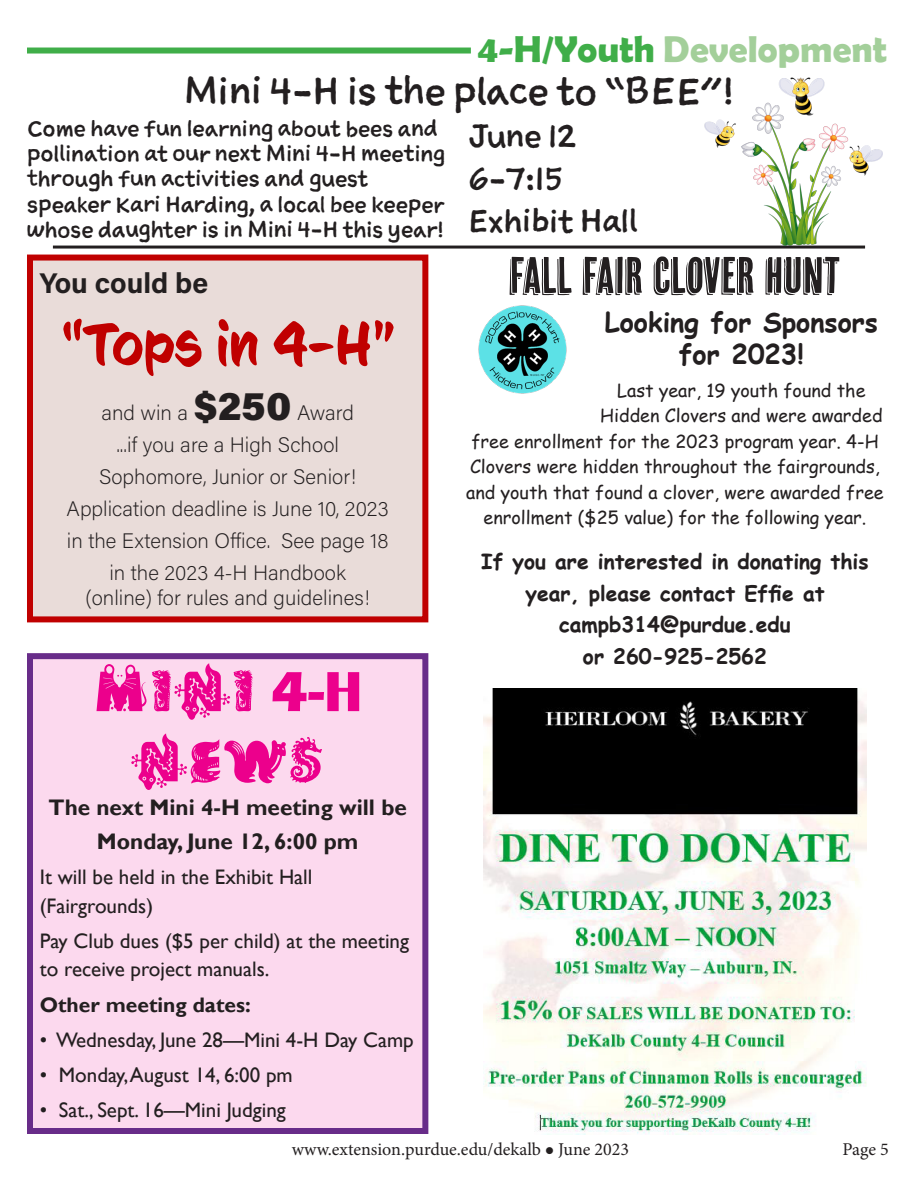
<style>
.page{position:relative;width:918px;height:1188px;background:#fff}
.page>*{position:absolute;margin:0;border:0;box-sizing:border-box;transform-origin:0 0}
.t1{font:60px "CC Sign Language";color:#c00000}
.t2{font:58.5px/70.2px "Critter Std";color:#ec008c;text-align:center}
.t3{font:51px "Cheap Pine";color:#231f20}
.t4{font:700 37.5px "Berlin Sans FB Demi";color:#a3cf9a}
.t5{font:36px "Sketchnote Text";color:#231f20}
.t6{font:30px "Sketchnote Text";color:#231f20}
.t7{font:700 28.5px "Acumin Pro";color:#231f20}
.t8{font:700 27px/32.4px "Comic Sans MS";color:#231f20;text-align:center}
.t9{font:700 22.5px "Gill Sans";color:#231f20}
.t10{font:21px/28.5px "Gill Sans";color:#231f20}
.t11{font:21px "Acumin Variable Concept";color:#231f20}
.t12{font:21px/25.2px "Sketchnote Text";color:#231f20}
.t13{font:700 21px/31.5px "Comic Sans MS";color:#231f20;text-align:center}
.t14{font:700 21px "Gill Sans";color:#231f20}
.t15{font:18px "Comic Sans MS";color:#231f20}
.t16{font:18px "Minion Pro";color:#231f20}
.s1{color:#40ae49}
.s2{font-size:40.5px}
.s3{font-family:"Eras ITC";font-weight:700}
.s4{font-family:"Britannic";font-weight:700}
</style>
<div class="page">
<div style="left:27px;top:48px;width:444px;height:6px;background:#40ae49"></div>
<div style="left:30px;top:656px;width:395px;height:475px;background:#fcd9ee"></div>
<div style="left:27px;top:653px;width:401px;height:481px;border:6px solid #682c89"></div>
<img style="left:478px;top:305px;width:89px;height:89px">
<div style="left:30px;top:258px;width:395px;height:361px;background:#e9dcd9"></div>
<div style="left:27px;top:255px;width:401px;height:367px;border:6px solid #c00000"></div>
<img style="left:483px;top:688px;width:384px;height:446px">
<hr style="left:53px;top:246px;width:812px;height:3px;background:#231f20">
<img style="left:705px;top:77px;width:178px;height:169px">
<h3 class="t4" style="left:477px;top:27px;width:411px"><span class="s1">4-H/Youth</span> Development</h3>
<p class="t5" style="left:184px;top:67px;width:552px">Mini 4-H is the place to “BEE”!</p>
<p class="t12" style="left:27px;top:115px;width:420px">Come have fun learning about bees and pollination at our next Mini 4-H meeting through fun activities and guest speaker Kari Harding, a local bee keeper whose daughter is in Mini 4-H this year!</p>
<p class="t6" style="left:468px;top:116px;width:110px">June 12</p>
<p class="t6" style="left:468px;top:158px;width:98px">6-7:15</p>
<p class="t6" style="left:468px;top:201px;width:171px">Exhibit Hall</p>
<p class="t7" style="left:40px;top:263px;width:170px">You could be</p>
<p class="t1" style="left:60px;top:311px;width:336px">“Tops in 4-H”</p>
<p class="t11" style="left:101px;top:399px;width:254px">and win a <span class="s2">$250</span> Award</p>
<p class="t11" style="left:116px;top:431px;width:224px">...if you are a High School</p>
<p class="t11" style="left:99px;top:463px;width:259px">Sophomore, Junior or Senior!</p>
<p class="t11" style="left:67px;top:494px;width:324px">Application deadline is June 10, 2023</p>
<p class="t11" style="left:67px;top:526px;width:323px">in the Extension Office. See page 18</p>
<p class="t11" style="left:109px;top:558px;width:238px">in the 2023 4-H Handbook</p>
<p class="t11" style="left:85px;top:584px;width:286px">(online) for rules and guidelines!</p>
<p class="t2" style="left:93px;top:656px;width:271px">MINI <span class="s3">4-</span><span class="s4">H<br></span>NEWS</p>
<p class="t9" style="left:49px;top:794px;width:360px">The next Mini 4-H meeting will be</p>
<p class="t9" style="left:97px;top:828px;width:263px">Monday, June 12, 6:00 pm</p>
<p class="t10" style="left:40px;top:863px;width:274px">It will be held in the Exhibit Hall (Fairgrounds)</p>
<p class="t10" style="left:40px;top:927px;width:371px">Pay Club dues ($5 per child) at the meeting to receive project manuals.</p>
<p class="t14" style="left:40px;top:992px;width:213px">Other meeting dates:</p>
<p class="t10" style="left:40px;top:1026px;width:376px">• Wednesday, June 28—Mini 4-H Day Camp</p>
<p class="t10" style="left:40px;top:1061px;width:255px">• Monday, August 14, 6:00 pm</p>
<p class="t10" style="left:40px;top:1096px;width:248px">• Sat., Sept. 16—Mini Judging</p>
<p class="t3" style="left:509px;top:247px;width:333px">FALL FAIR CLOVER HUNT</p>
<p class="t8" style="left:605px;top:305px;width:275px">Looking for Sponsors for 2023!</p>
<p class="t15" style="left:617px;top:377px;width:250px">Last year, 19 youth found the</p>
<p class="t15" style="left:600px;top:402px;width:284px">Hidden Clovers and were awarded</p>
<p class="t15" style="left:471px;top:428px;width:409px">free enrollment for the 2023 program year. 4-H</p>
<p class="t15" style="left:470px;top:453px;width:411px">Clovers were hidden throughout the fairgrounds,</p>
<p class="t15" style="left:466px;top:479px;width:419px">and youth that found a clover, were awarded free</p>
<p class="t15" style="left:484px;top:504px;width:384px">enrollment ($25 value) for the following year.</p>
<p class="t13" style="left:481px;top:545px;width:389px">If you are interested in donating this year, please contact Effie at</p>
<p class="t13" style="left:559px;top:608px;width:233px">campb314@purdue.edu</p>
<p class="t13" style="left:583px;top:639px;width:185px">or 260-925-2562</p>
<p class="t16" style="left:292px;top:1137px;width:339px">www.extension.purdue.edu/dekalb ● June 2023</p>
<p class="t16" style="left:843px;top:1137px;width:48px">Page 5</p>
</div>
